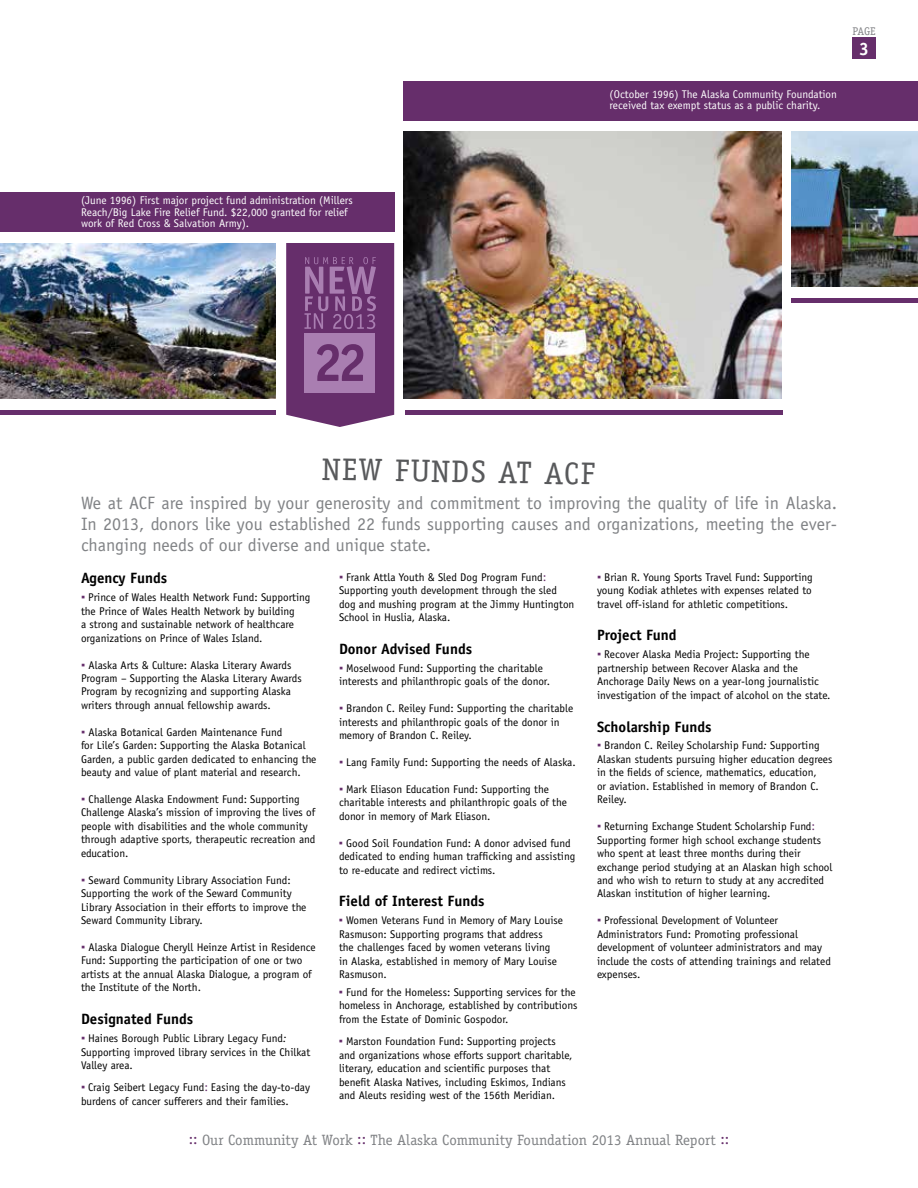
<style>
.page{position:relative;width:918px;height:1188px;background:#fff}
.page>*{position:absolute;margin:0;border:0;box-sizing:border-box;transform-origin:0 0}
.t1{font:31.35px "Officina Serif";color:#58595b}
.t2{font:18px/21px "Officina Sans";color:#808285;text-align:justify}
.t3{font:700 18px "Officina Sans";color:#fff}
.t4{font:700 15px "Officina Sans";color:#000}
.t5{font:15px "Officina Serif";color:#808285}
.t6{font:11.25px/13.5px "Officina Sans";color:#000}
.t7{font:11.25px/11.2px "Officina Sans";color:#fff}
.t8{font:11.25px "Officina Serif";color:#858689}
.s1{font-family:"Georgia";font-size:12px;color:#662e6b}
.s2{font-style:italic}
.s3{color:#662e6b}
</style>
<div class="page">
<div style="left:852px;top:38px;width:24px;height:21px;background:#662e6b"></div>
<div style="left:0;top:410px;width:275px;height:5px;background:#662e6b"></div>
<div style="left:405px;top:410px;width:378px;height:5px;background:#662e6b"></div>
<hr style="left:792px;top:298px;width:126px;height:4px;background:#662e6b">
<img style="left:792px;top:132px;width:126px;height:155px">
<img style="left:1px;top:243px;width:274px;height:155px">
<img style="left:0;top:243px;width:1px;height:155px">
<div style="left:0;top:192px;width:394px;height:40px;background:#662e6b"></div>
<div style="left:403px;top:81px;width:515px;height:40px;background:#662e6b"></div>
<img style="left:403px;top:132px;width:378px;height:266px">
<svg style="left:286px;top:243px;width:108px;height:184px;background:#7d4b83"></svg>
<p class="t7" style="left:81px;top:195px;width:273px">(June 1996) First major project fund administration (Millers<br>Reach/Big Lake Fire Relief Fund. $22,000 granted for relief work of Red Cross &amp; Salvation Army).</p>
<p class="t7" style="left:610px;top:88px;width:229px">(October 1996) The Alaska Community Foundation received tax exempt status as a public charity.</p>
<p class="t8" style="left:852px;top:25px;width:25px">PAGE</p>
<h2 class="t3" style="left:859px;top:38px;width:11px">3</h2>
<h1 class="t1" style="left:323px;top:451px;width:274px;rotate:1deg">NEW FUNDS AT ACF</h1>
<p class="t2" style="left:81px;top:493px;width:758px">We at ACF are inspired by your generosity and commitment to improving the quality of life in Alaska.<br>In 2013, donors like you established 22 funds supporting causes and organizations, meeting the ever&shy;changing needs of our diverse and unique state.</p>
<h3 class="t4" style="left:81px;top:569px;width:88px">Agency Funds</h3>
<p class="t6" style="left:81px;top:591px;width:231px"><span class="s1">▪</span> Prince of Wales Health Network Fund: Supporting the Prince of Wales Health Network by building<br>a strong and sustainable network of healthcare organizations on Prince of Wales Island.</p>
<p class="t6" style="left:81px;top:658px;width:222px"><span class="s1">▪</span> Alaska Arts &amp; Culture: Alaska Literary Awards Program – Supporting the Alaska Literary Awards Program by recognizing and supporting Alaska writers through annual fellowship awards.</p>
<p class="t6" style="left:81px;top:725px;width:237px"><span class="s1">▪</span> Alaska Botanical Garden Maintenance Fund<br>for Lile’s Garden: Supporting the Alaska Botanical Garden, a public garden dedicated to enhancing the beauty and value of plant material and research.</p>
<p class="t6" style="left:81px;top:792px;width:236px"><span class="s1">▪</span> Challenge Alaska Endowment Fund: Supporting Challenge Alaska’s mission of improving the lives of people with disabilities and the whole community through adaptive sports, therapeutic recreation and education.</p>
<p class="t6" style="left:81px;top:873px;width:227px"><span class="s1">▪</span> Seward Community Library Association Fund:<br>Supporting the work of the Seward Community Library Association in their efforts to improve the Seward Community Library.</p>
<p class="t6" style="left:81px;top:940px;width:236px"><span class="s1">▪</span> Alaska Dialogue Cheryll Heinze Artist in Residence Fund: Supporting the participation of one or two artists at the annual Alaska Dialogue, a program of the Institute of the North.</p>
<h3 class="t4" style="left:81px;top:1010px;width:114px">Designated Funds</h3>
<p class="t6" style="left:81px;top:1032px;width:231px"><span class="s1">▪</span> Haines Borough Public Library Legacy Fund<span class="s2">:<br></span>Supporting improved library services in the Chilkat<br>Valley area.</p>
<p class="t6" style="left:81px;top:1081px;width:231px"><span class="s1">▪</span> Craig Seibert Legacy Fund<span class="s1">:</span> Easing the day-to-day burdens of cancer sufferers and their families.</p>
<p class="t6" style="left:339px;top:570px;width:237px"><span class="s1">▪</span> Frank Attla Youth &amp; Sled Dog Program Fund<span class="s1">:<br></span>Supporting youth development through the sled dog and mushing program at the Jimmy Huntington School in Huslia, Alaska.</p>
<h3 class="t4" style="left:339px;top:639px;width:135px">Donor Advised Funds</h3>
<p class="t6" style="left:339px;top:661px;width:213px"><span class="s1">▪</span> Moselwood Fund: Supporting the charitable interests and philanthropic goals of the donor.</p>
<p class="t6" style="left:339px;top:702px;width:236px"><span class="s1">▪</span> Brandon C. Reiley Fund: Supporting the charitable interests and philanthropic goals of the donor in memory of Brandon C. Reiley.</p>
<p class="t6" style="left:339px;top:755px;width:238px"><span class="s1">▪</span> Lang Family Fund: Supporting the needs of Alaska.</p>
<p class="t6" style="left:339px;top:782px;width:230px"><span class="s1">▪</span> Mark Eliason Education Fund: Supporting the charitable interests and philanthropic goals of the donor in memory of Mark Eliason.</p>
<p class="t6" style="left:339px;top:836px;width:238px"><span class="s1">▪</span> Good Soil Foundation Fund: A donor advised fund dedicated to ending human trafficking and assisting to re-educate and redirect victims.</p>
<h3 class="t4" style="left:339px;top:892px;width:147px">Field of Interest Funds</h3>
<p class="t6" style="left:339px;top:914px;width:226px"><span class="s1">▪</span> Women Veterans Fund in Memory of Mary Louise Rasmuson: Supporting programs that address<br>the challenges faced by women veterans living<br>in Alaska, established in memory of Mary Louise Rasmuson.</p>
<p class="t6" style="left:339px;top:986px;width:240px"><span class="s1">▪</span> Fund for the Homeless: Supporting services for the homeless in Anchorage, established by contributions from the Estate of Dominic Gospodor.</p>
<p class="t6" style="left:339px;top:1035px;width:235px"><span class="s1">▪</span> Marston Foundation Fund: Supporting projects and organizations whose efforts support charitable, literary, education and scientific purposes that benefit Alaska Natives, including Eskimos, Indians and Aleuts residing west of the 156th Meridian.</p>
<p class="t6" style="left:597px;top:570px;width:217px;text-align:justify"><span class="s1">▪</span> Brian R. Young Sports Travel Fund: Supporting young Kodiak athletes with expenses related to travel off-island for athletic competitions.</p>
<h3 class="t4" style="left:597px;top:626px;width:81px">Project Fund</h3>
<p class="t6" style="left:597px;top:648px;width:235px"><span class="s1">▪</span> Recover Alaska Media Project: Supporting the partnership between Recover Alaska and the Anchorage Daily News on a year-long journalistic investigation of the impact of alcohol on the state.</p>
<h3 class="t4" style="left:597px;top:717px;width:116px">Scholarship Funds</h3>
<p class="t6" style="left:597px;top:739px;width:237px"><span class="s1">▪</span> Brandon C. Reiley Scholarship Fund<span class="s2">:</span> Supporting Alaskan students pursuing higher education degrees in the fields of science, mathematics, education,<br>or aviation. Established in memory of Brandon C.<br>Reiley.</p>
<p class="t6" style="left:597px;top:820px;width:237px"><span class="s1">▪</span> Returning Exchange Student Scholarship Fund<span class="s1">:<br></span>Supporting former high school exchange students who spent at least three months during their exchange period studying at an Alaskan high school and who wish to return to study at any accredited Alaskan institution of higher learning.</p>
<p class="t6" style="left:597px;top:914px;width:236px"><span class="s1">▪</span> Professional Development of Volunteer Administrators Fund: Promoting professional development of volunteer administrators and may include the costs of attending trainings and related expenses.</p>
<h3 class="t5" style="left:189px;top:1131px;width:542px"><span class="s3">::</span> Our Community At Work <span class="s3">::</span> The Alaska Community Foundation 2013 Annual Report <span class="s3">::</span></h3>
</div>
